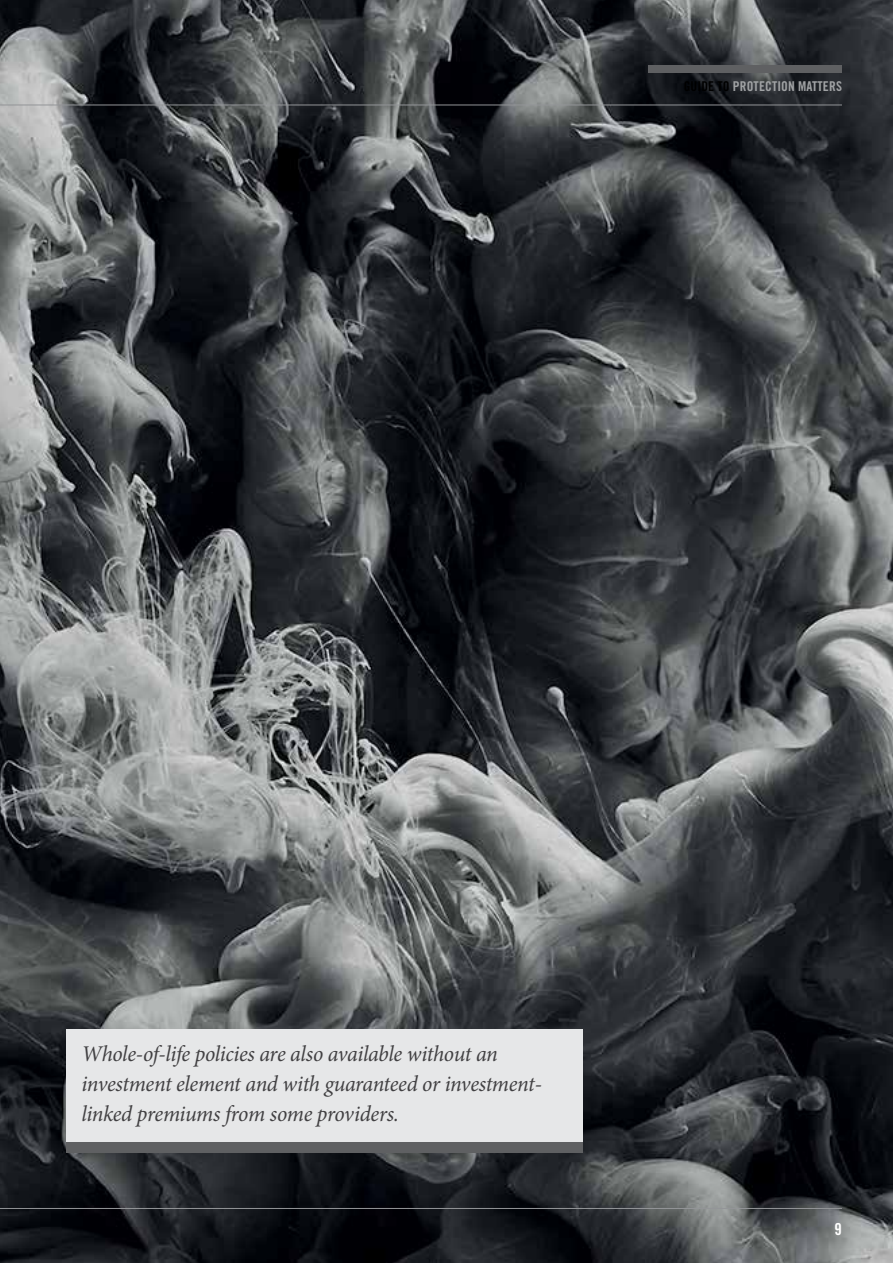
<style>
.page{position:relative;width:893px;height:1263px;background:#fff}
.page>*{position:absolute;margin:0;border:0;box-sizing:border-box;transform-origin:0 0}
.t1{font:italic 22.5px/30px "Minion Pro";letter-spacing:-.02em;color:#414042}
.t2{font:16.5px "Trade Gothic Bold Cond Twenty";color:#fff}
.t3{font:13.5px "Trade Gothic Bold Cond Twenty";letter-spacing:.01em;color:#a1a3a5}
.s1{color:#000}
</style>
<div class="page">
<img style="left:0;top:0;width:893px;height:1263px">
<hr style="left:0;top:1208px;width:842px;height:1px;background:#939598">
<hr style="left:0;top:105px;width:842px;height:1px;background:#939598">
<div style="left:648px;top:65px;width:194px;height:8px;background:#5f6062"></div>
<div style="left:66px;top:1029px;width:517px;height:113px;background:#e6e7e8"></div>
<div style="left:66px;top:1142px;width:517px;height:11px;background:#5f6062"></div>
<p class="t3" style="left:684px;top:78px;width:160px"><span class="s1">GUIDE TO</span> PROTECTION MATTERS</p>
<p class="t1" style="left:81px;top:1038px;width:462px">Whole-of-life policies are also available without an investment element and with guaranteed or investment&shy;linked premiums from some providers.</p>
<p class="t2" style="left:835px;top:1219px;width:9px">9</p>
</div>
